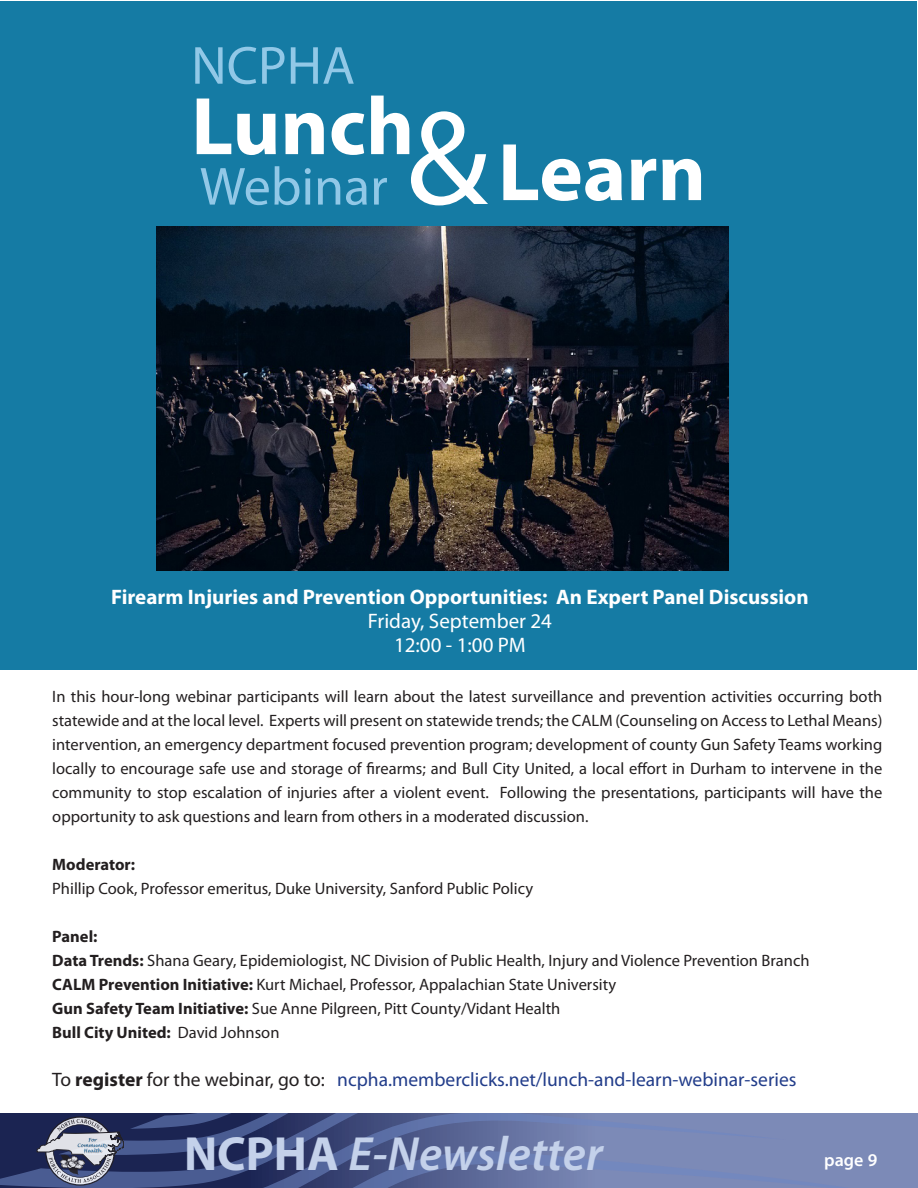
<style>
.page{position:relative;width:918px;height:1188px;background:#fff}
.page>*{position:absolute;margin:0;border:0;box-sizing:border-box;transform-origin:0 0}
.subdeck{font:135px "Myriad Pro";color:#fff}
.subdeck-2{font:700 82.5px "Myriad Pro";color:#fff}
.subdeck-3{font:54px "Myriad Pro";color:#91c8e7}
.t1{font:italic 600 48.15px "Myriad Pro";color:#c4d1ea}
.t2{font:700 21px "Myriad Pro";color:#fff}
.t3{font:21px "Myriad Pro";color:#fff}
.t4{font:19.5px "Myriad Pro";color:#223d8a}
.t5{font:600 18px "Myriad Pro";color:#fff}
.t6{font:16.5px/24px "Myriad Pro";color:#231f20;text-align:justify}
.t7{font:700 16.5px "Myriad Pro";color:#231f20}
.s1{font-weight:700}
.s2{font-weight:400}
.s3{color:#231f20}
.s4{font-weight:700;color:#231f20}
.s5{font-weight:700;font-style:normal}
</style>
<div class="page">
<svg style="left:0;top:1113px;width:914px;height:75px;background:#5c6997"></svg>
<div style="left:1px;top:1px;width:916px;height:669px;background:#157ba4"></div>
<img style="left:156px;top:226px;width:573px;height:344px">
<p class="subdeck-3" style="left:191px;top:32px;width:165px">NCPHA</p>
<p class="subdeck-2" style="left:191px;top:73px;width:225px">Lunch</p>
<p class="subdeck" style="left:407px;top:75px;width:83px">&amp;</p>
<p class="subdeck-3" style="left:200px;top:153px;width:189px">Webinar</p>
<p class="subdeck-2" style="left:498px;top:119px;width:210px">Learn</p>
<p class="t2" style="left:111px;top:583px;width:699px">Firearm Injuries and Prevention Opportunities: An Expert Panel Discussion</p>
<p class="t3" style="left:368px;top:608px;width:186px">Friday, September 24</p>
<p class="t3" style="left:394px;top:632px;width:133px">12:00 - 1:00 PM</p>
<p class="t6" style="left:52px;top:684px;width:832px">In this hour-long webinar participants will learn about the latest surveillance and prevention activities occurring both statewide and at the local level. Experts will present on statewide trends; the CALM (Counseling on Access to Lethal Means) intervention, an emergency department focused prevention program; development of county Gun Safety Teams working locally to encourage safe use and storage of firearms; and Bull City United, a local effort in Durham to intervene in the community to stop escalation of injuries after a violent event. Following the presentations, participants will have the opportunity to ask questions and learn from others in a moderated discussion.</p>
<p class="t7" style="left:52px;top:853px;width:84px">Moderator:</p>
<p class="t6" style="left:52px;top:876px;width:482px">Phillip Cook, Professor emeritus, Duke University, Sanford Public Policy</p>
<p class="t7" style="left:52px;top:925px;width:47px">Panel:</p>
<p class="t6" style="left:52px;top:948px;width:759px"><span class="s1">Data Trends:</span> Shana Geary, Epidemiologist, NC Division of Public Health, Injury and Violence Prevention Branch</p>
<p class="t6" style="left:52px;top:972px;width:565px"><span class="s1">CALM Prevention Initiative:</span> Kurt Michael, Professor, Appalachian State University</p>
<p class="t6" style="left:52px;top:996px;width:510px"><span class="s1">Gun Safety Team Initiative:</span> Sue Anne Pilgreen, Pitt County/Vidant Health</p>
<p class="t7" style="left:52px;top:1021px;width:229px">Bull City United: <span class="s2">David Johnson</span></p>
<p class="t4" style="left:52px;top:1067px;width:746px"><span class="s3">To</span> <span class="s4">register</span> <span class="s3">for the webinar, go to:</span> ncpha.memberclicks.net/lunch-and-learn-webinar-series</p>
<h3 class="t1" style="left:184px;top:1124px;width:420px"><span class="s5">NCPHA</span> E-Newsletter</h3>
<p class="t5" style="left:824px;top:1148px;width:55px">page 9</p>
</div>
